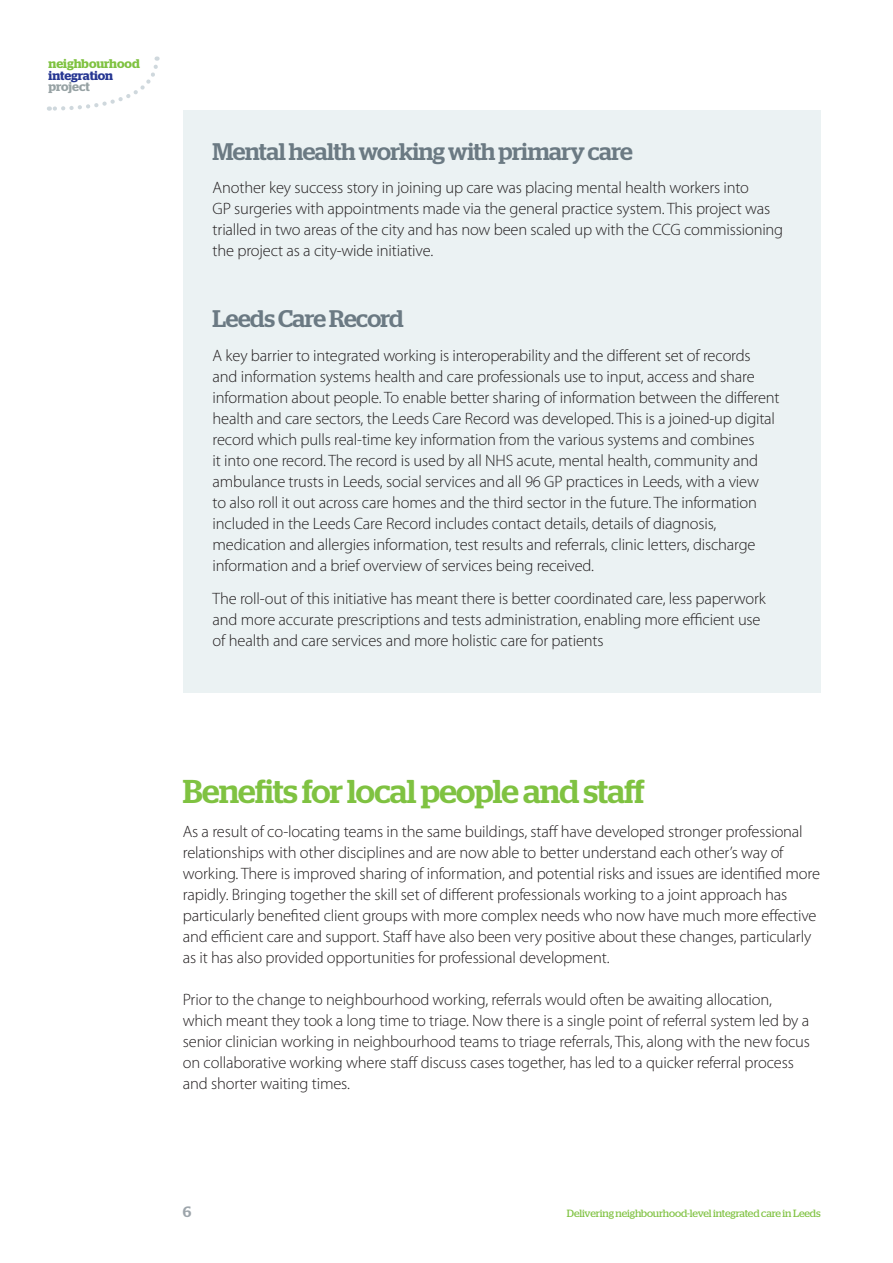
<style>
.page{position:relative;width:893px;height:1263px;background:#fff}
.page>*{position:absolute;margin:0;border:0;box-sizing:border-box;transform-origin:0 0}
.t1{font:500 33px "Stag";letter-spacing:-.02em;color:#7fc241}
.t2{font:500 24px "Stag";letter-spacing:-.02em;color:#6b7a83}
.t3{font:300 16.5px/21px "Myriad Pro";letter-spacing:-.01em;color:#231f20}
.t4{font:500 15px "Stag";color:#9da5ab}
.t5{font:600 12.6px "Stag";color:#7fc241}
.t6{font:600 12.6px "Stag";letter-spacing:-.005em;color:#263692}
.t7{font:600 12.6px "Stag";letter-spacing:-.005em;color:#97a2a4}
.t8{font:10.5px "Stag";letter-spacing:-.01em;color:#7fc241}
</style>
<div class="page">
<svg style="left:49px;top:56px;width:111px;height:55px"></svg>
<div style="left:183px;top:111px;width:638px;height:582px;background:#ebf2f3"></div>
<p class="t5" style="left:49px;top:56px;width:93px">neighbourhood</p>
<p class="t6" style="left:49px;top:68px;width:66px">integration</p>
<p class="t7" style="left:49px;top:79px;width:43px">project</p>
<h2 class="t2" style="left:213px;top:137px;width:422px">Mental health working with primary care</h2>
<p class="t3" style="left:213px;top:178px;width:572px">Another key success story in joining up care was placing mental health workers into<br>GP surgeries with appointments made via the general practice system. This project was trialled in two areas of the city and has now been scaled up with the CCG commissioning the project as a city-wide initiative.</p>
<h2 class="t2" style="left:213px;top:304px;width:193px">Leeds Care Record</h2>
<p class="t3" style="left:213px;top:345px;width:569px">A key barrier to integrated working is interoperability and the different set of records and information systems health and care professionals use to input, access and share information about people. To enable better sharing of information between the different health and care sectors, the Leeds Care Record was developed. This is a joined-up digital record which pulls real-time key information from the various systems and combines<br>it into one record. The record is used by all NHS acute, mental health, community and ambulance trusts in Leeds, social services and all 96 GP practices in Leeds, with a view<br>to also roll it out across care homes and the third sector in the future. The information included in the Leeds Care Record includes contact details, details of diagnosis, medication and allergies information, test results and referrals, clinic letters, discharge information and a brief overview of services being received.</p>
<p class="t3" style="left:213px;top:589px;width:555px">The roll-out of this initiative has meant there is better coordinated care, less paperwork and more accurate prescriptions and tests administration, enabling more efficient use of health and care services and more holistic care for patients</p>
<h1 class="t1" style="left:183px;top:772px;width:463px">Benefits for local people and staff</h1>
<p class="t3" style="left:183px;top:821px;width:639px">As a result of co-locating teams in the same buildings, staff have developed stronger professional relationships with other disciplines and are now able to better understand each other’s way of working. There is improved sharing of information, and potential risks and issues are identified more rapidly. Bringing together the skill set of different professionals working to a joint approach has particularly benefited client groups with more complex needs who now have much more effective and efficient care and support. Staff have also been very positive about these changes, particularly as it has also provided opportunities for professional development.</p>
<p class="t3" style="left:183px;top:989px;width:629px">Prior to the change to neighbourhood working, referrals would often be awaiting allocation, which meant they took a long time to triage. Now there is a single point of referral system led by a senior clinician working in neighbourhood teams to triage referrals, This, along with the new focus on collaborative working where staff discuss cases together, has led to a quicker referral process and shorter waiting times.</p>
<p class="t4" style="left:183px;top:1202px;width:10px">6</p>
<p class="t8" style="left:567px;top:1207px;width:255px">Delivering neighbourhood-level integrated care in Leeds</p>
</div>
